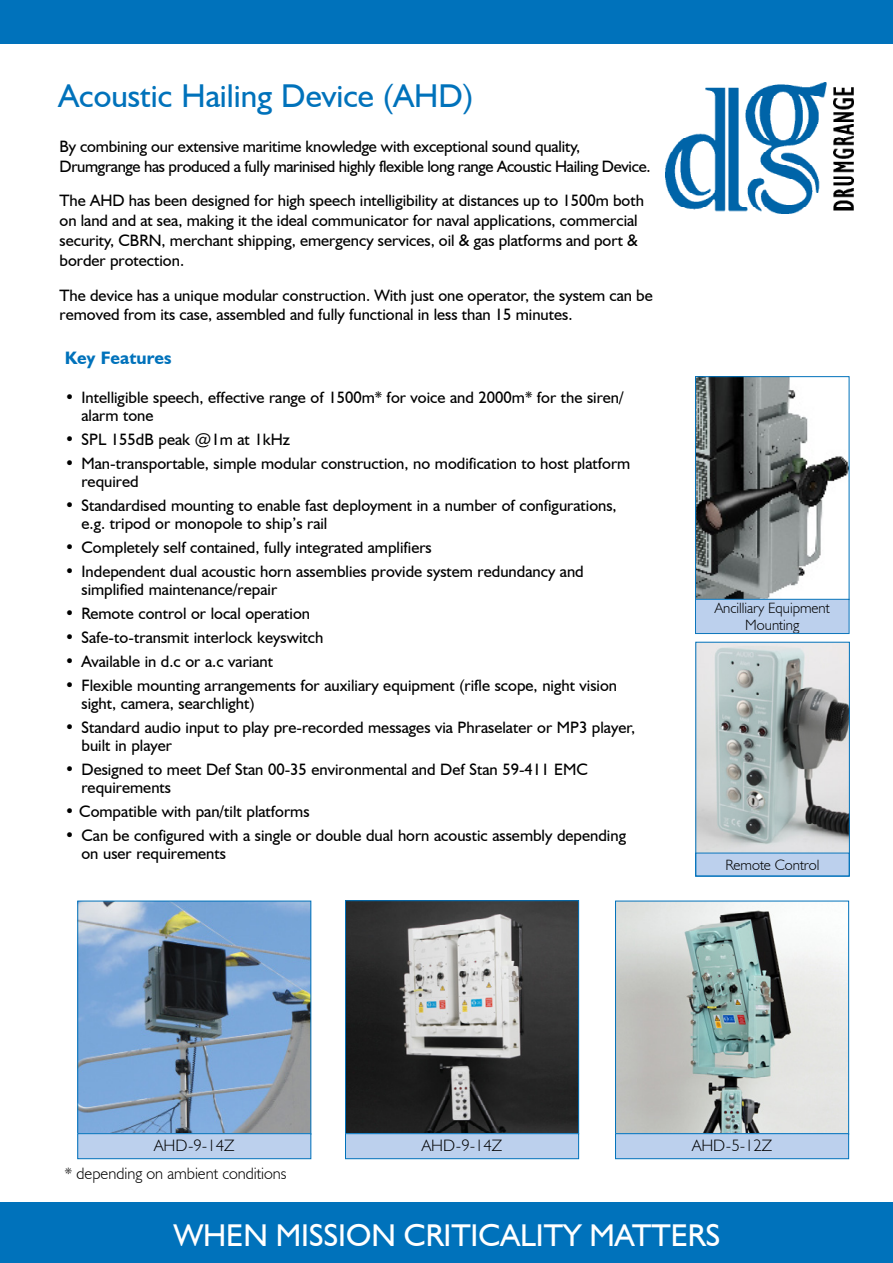
<style>
.page{position:relative;width:893px;height:1263px;background:#fff}
.page>*{position:absolute;margin:0;border:0;box-sizing:border-box;transform-origin:0 0}
.t1{font:33px "Humanist 521 BT";color:#0072bb}
.t2{font:31.5px "Humanist 521 BT";color:#fff}
.t3{font:700 18px "Humanist 521 BT";color:#0072bb}
.t4{font:16.5px/18px "Humanist 521 BT";color:#000}
.t5{font:16.5px/19.8px "Humanist 521 BT";letter-spacing:-.02em;color:#000}
.t6{font:300 16.5px/27.8px "Humanist 521 BT";color:#000}
.t7{font:300 14.85px/16.2px "Humanist 521 BT";color:#000;text-align:center}
</style>
<div class="page">
<div style="left:0;top:0;width:893px;height:44px;background:#0072bb"></div>
<div style="left:0;top:1202px;width:893px;height:61px;background:#0072bb"></div>
<img style="left:665px;top:83px;width:188px;height:130px">
<img style="left:79px;top:903px;width:230px;height:229px">
<div style="left:77px;top:901px;width:234px;height:233px;border:1px solid #0072bb"></div>
<img style="left:697px;top:379px;width:150px;height:218px">
<div style="left:695px;top:599px;width:154px;height:34px;background:#bcd0ed"></div>
<div style="left:695px;top:599px;width:154px;height:34px;border:1px solid #0c76bc"></div>
<img style="left:695px;top:642px;width:152px;height:211px">
<div style="left:696px;top:853px;width:153px;height:23px;background:#bcd0ed"></div>
<div style="left:78px;top:1134px;width:233px;height:25px;background:#bcd0ed"></div>
<div style="left:77px;top:1133px;width:234px;height:26px;border:1px solid #0072bb"></div>
<img style="left:347px;top:902px;width:230px;height:230px">
<div style="left:345px;top:900px;width:234px;height:234px;border:1px solid #0072bb"></div>
<img style="left:617px;top:903px;width:230px;height:229px">
<div style="left:615px;top:901px;width:234px;height:233px;border:1px solid #0072bb"></div>
<div style="left:345px;top:1134px;width:234px;height:25px;background:#bcd0ed"></div>
<div style="left:345px;top:1133px;width:234px;height:26px;border:1px solid #0072bb"></div>
<div style="left:615px;top:1134px;width:234px;height:25px;background:#bcd0ed"></div>
<div style="left:615px;top:1133px;width:234px;height:26px;border:1px solid #0072bb"></div>
<h1 class="t1" style="left:59px;top:76px;width:416px">Acoustic Hailing Device (AHD)</h1>
<p class="t5" style="left:60px;top:136px;width:592px">By combining our extensive maritime knowledge with exceptional sound quality,<br>Drumgrange has produced a fully marinised highly flexible long range Acoustic Hailing Device.</p>
<p class="t4" style="left:60px;top:191px;width:586px;line-height:19.8px">The AHD has been designed for high speech intelligibility at distances up to 1500m both on land and at sea, making it the ideal communicator for naval applications, commercial security, CBRN, merchant shipping, emergency services, oil &amp; gas platforms and port &amp; border protection.</p>
<p class="t4" style="left:60px;top:285px;width:595px;line-height:19.8px">The device has a unique modular construction. With just one operator, the system can be removed from its case, assembled and fully functional in less than 15 minutes.</p>
<p class="t3" style="left:65px;top:346px;width:108px">Key Features</p>
<p class="t4" style="left:81px;top:388px;width:544px;text-indent:-16px">• Intelligible speech, effective range of 1500m* for voice and 2000m* for the siren/ alarm tone</p>
<p class="t4" style="left:65px;top:430px;width:227px">• SPL 155dB peak @1m at 1kHz</p>
<p class="t4" style="left:81px;top:454px;width:550px;text-indent:-16px">• Man-transportable, simple modular construction, no modification to host platform required</p>
<p class="t4" style="left:81px;top:496px;width:537px;text-indent:-16px">• Standardised mounting to enable fast deployment in a number of configurations, e.g. tripod or monopole to ship’s rail</p>
<p class="t4" style="left:65px;top:538px;width:368px">• Completely self contained, fully integrated amplifiers</p>
<p class="t4" style="left:81px;top:562px;width:504px;text-indent:-16px">• Independent dual acoustic horn assemblies provide system redundancy and simplified maintenance/repair</p>
<p class="t4" style="left:65px;top:604px;width:247px">• Remote control or local operation</p>
<p class="t4" style="left:65px;top:628px;width:260px">• Safe-to-transmit interlock keyswitch</p>
<p class="t4" style="left:65px;top:652px;width:210px">• Available in d.c or a.c variant</p>
<p class="t4" style="left:81px;top:676px;width:537px;text-indent:-16px">• Flexible mounting arrangements for auxiliary equipment (rifle scope, night vision sight, camera, searchlight)</p>
<p class="t4" style="left:81px;top:718px;width:555px;text-indent:-16px">• Standard audio input to play pre-recorded messages via Phraselater or MP3 player, built in player</p>
<p class="t4" style="left:81px;top:760px;width:508px;text-indent:-16px">• Designed to meet Def Stan 00-35 environmental and Def Stan 59-411 EMC requirements</p>
<p class="t4" style="left:65px;top:802px;width:246px">• Compatible with pan/tilt platforms</p>
<p class="t4" style="left:81px;top:826px;width:546px;text-indent:-16px">• Can be configured with a single or double dual horn acoustic assembly depending on user requirements</p>
<p class="t7" style="left:715px;top:600px;width:116px">Ancilliary Equipment<br>Mounting</p>
<p class="t7" style="left:725px;top:856px;width:96px">Remote Control</p>
<p class="t6" style="left:65px;top:1131px;width:223px;text-indent:89px">AHD-9-14Z<br>* depending on ambient conditions</p>
<p class="t6" style="left:422px;top:1131px;width:82px">AHD-9-14Z</p>
<p class="t6" style="left:692px;top:1131px;width:82px">AHD-5-12Z</p>
<h2 class="t2" style="left:51px;top:1213px;width:286px">INNOVATIVE SOLUT</h2>
<h2 class="t2" style="left:393px;top:1213px;width:451px">S FOR THE DEFENC INDUSTRY</h2>
<h2 class="t2" style="left:174px;top:1216px;width:548px">WHEN MISSION CRITICALITY MATTERS</h2>
</div>
